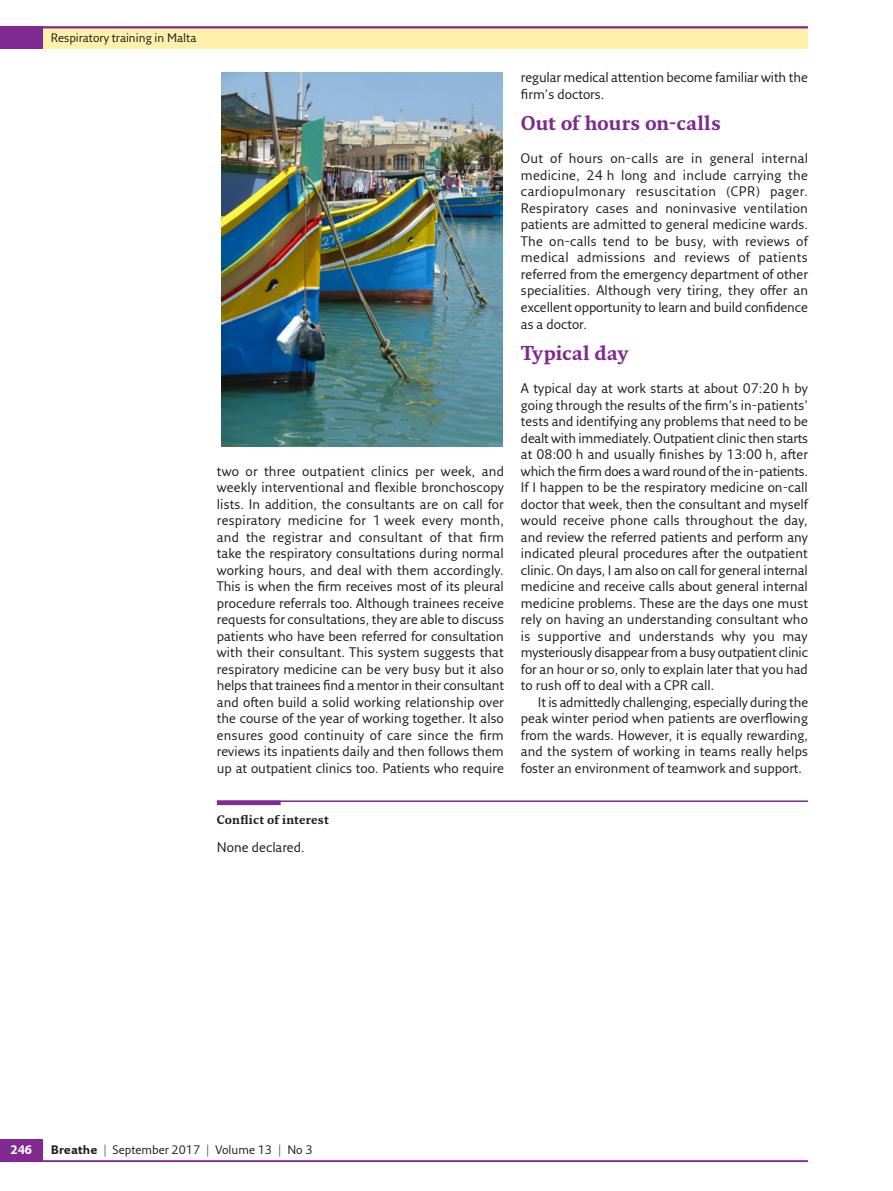
<style>
.page{position:relative;width:893px;height:1191px;background:#fff}
.page>*{position:absolute;margin:0;border:0;box-sizing:border-box;transform-origin:0 0}
.t1{font:700 19.5px "Fresco Std";letter-spacing:-.005em;color:#802990}
.t2{font:13.5px/16.5px "Fresco Sans Pro";color:#231f20;text-align:justify}
.t3{font:12px "Fresco Sans Pro";color:#231f20}
.t4{font:700 12px "Fresco Std";letter-spacing:.01em;color:#231f20}
.t5{font:700 12px "Fresco Sans Pro";color:#fff}
.s1{font-weight:700}
</style>
<div class="page">
<hr style="left:0;top:1160px;width:808px;height:2px;background:#802990">
<div style="left:0;top:1138px;width:43px;height:23px;background:#802990"></div>
<div style="left:0;top:26px;width:808px;height:23px;background:#fff0aa"></div>
<hr style="left:0;top:26px;width:808px;height:2px;background:#802990">
<div style="left:0;top:26px;width:43px;height:23px;background:#802990"></div>
<hr style="left:217px;top:800px;width:591px;height:2px;background:#802990">
<div style="left:217px;top:800px;width:64px;height:5px;background:#802990"></div>
<img style="left:222px;top:72px;width:280px;height:374px">
<p class="t3" style="left:51px;top:30px;width:147px">Respiratory training in Malta</p>
<p class="t2" style="left:217px;top:462px;width:289px">two or three outpatient clinics per week, and weekly interventional and flexible bronchoscopy lists. In addition, the consultants are on call for respiratory medicine for 1 week every month, and the registrar and consultant of that firm take the respiratory consultations during normal working hours, and deal with them accordingly.<br>This is when the firm receives most of its pleural procedure referrals too. Although trainees receive requests for consultations, they are able to discuss patients who have been referred for consultation with their consultant. This system suggests that respiratory medicine can be very busy but it also helps that trainees find a mentor in their consultant and often build a solid working relationship over the course of the year of working together. It also ensures good continuity of care since the firm reviews its inpatients daily and then follows them up at outpatient clinics too. Patients who require</p>
<p class="t4" style="left:217px;top:812px;width:113px">Conflict of interest</p>
<p class="t2" style="left:217px;top:839px;width:89px">None declared.</p>
<p class="t2" style="left:521px;top:69px;width:288px">regular medical attention become familiar with the firm’s doctors.</p>
<h1 class="t1" style="left:521px;top:111px;width:202px">Out of hours on-calls</h1>
<p class="t2" style="left:521px;top:150px;width:289px">Out of hours on-calls are in general internal medicine, 24 h long and include carrying the cardiopulmonary resuscitation (CPR) pager.<br>Respiratory cases and noninvasive ventilation patients are admitted to general medicine wards.<br>The on-calls tend to be busy, with reviews of medical admissions and reviews of patients referred from the emergency department of other specialities. Although very tiring, they offer an excellent opportunity to learn and build confidence as a doctor.</p>
<h1 class="t1" style="left:521px;top:341px;width:109px">Typical day</h1>
<p class="t2" style="left:521px;top:380px;width:289px">A typical day at work starts at about 07:20 h by going through the results of the firm’s in-patients’ tests and identifying any problems that need to be dealt with immediately. Outpatient clinic then starts at 08:00 h and usually finishes by 13:00 h, after which the firm does a ward round of the in-patients.<br>If I happen to be the respiratory medicine on-call doctor that week, then the consultant and myself would receive phone calls throughout the day, and review the referred patients and perform any indicated pleural procedures after the outpatient clinic. On days, I am also on call for general internal medicine and receive calls about general internal medicine problems. These are the days one must rely on having an understanding consultant who is supportive and understands why you may mysteriously disappear from a busy outpatient clinic for an hour or so, only to explain later that you had to rush off to deal with a CPR call.</p>
<p class="t2" style="left:521px;top:693px;width:289px;text-indent:17px">It is admittedly challenging, especially during the peak winter period when patients are overflowing from the wards. However, it is equally rewarding, and the system of working in teams really helps foster an environment of teamwork and support.</p>
<p class="t5" style="left:11px;top:1142px;width:23px">246</p>
<p class="t3" style="left:51px;top:1142px;width:263px"><span class="s1">Breathe</span> | September 2017 | Volume 13 | No 3</p>
</div>
